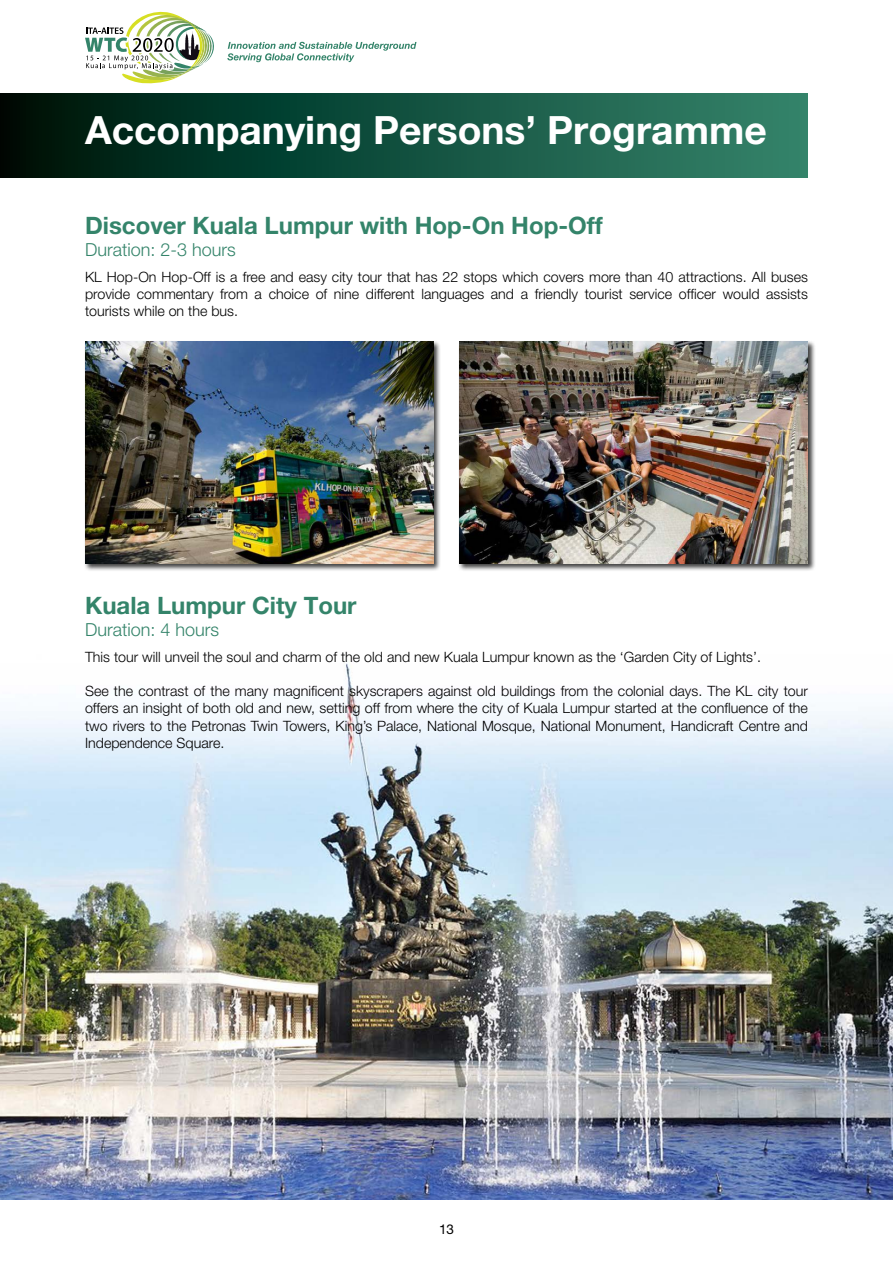
<style>
.page{position:relative;width:893px;height:1263px;background:#fff}
.page>*{position:absolute;margin:0;border:0;box-sizing:border-box;transform-origin:0 0}
.t1{font:700 39px "Helvetica Neue LT Pro";color:#fff}
.t2{font:700 24px "Helvetica Neue LT Pro";color:#34846a}
.t3{font:300 18px "Helvetica Neue LT Pro";color:#34846a}
.t4{font:300 14.25px/17.1px "Helvetica Neue LT Pro";color:#000;text-align:justify}
.t5{font:13.5px "Helvetica Neue LT Pro";color:#000}
</style>
<div class="page">
<div style="left:0;top:94px;width:808px;height:85px;background:linear-gradient(to right,#00140a,#33886f)"></div>
<svg style="left:227px;top:42px;width:189px;height:20px"></svg>
<svg style="left:85px;top:11px;width:129px;height:73px"></svg>
<img style="left:0;top:663px;width:893px;height:536px">
<div style="left:457px;top:340px;width:358px;height:231px;background:#000;opacity:.75"></div>
<img style="left:459px;top:342px;width:349px;height:222px">
<div style="left:83px;top:340px;width:358px;height:231px;background:#000;opacity:.75"></div>
<img style="left:85px;top:342px;width:349px;height:222px">
<h1 class="t1" style="left:85px;top:106px;width:683px">Accompanying Persons’ Programme</h1>
<h2 class="t2" style="left:85px;top:211px;width:519px">Discover Kuala Lumpur with Hop-On Hop-Off</h2>
<p class="t3" style="left:85px;top:238px;width:152px">Duration: 2-3 hours</p>
<p class="t4" style="left:85px;top:268px;width:724px">KL Hop-On Hop-Off is a free and easy city tour that has 22 stops which covers more than 40 attractions. All buses provide commentary from a choice of nine different languages and a friendly tourist service officer would assists tourists while on the bus.</p>
<h2 class="t2" style="left:85px;top:591px;width:273px">Kuala Lumpur City Tour</h2>
<p class="t3" style="left:85px;top:619px;width:136px">Duration: 4 hours</p>
<p class="t4" style="left:85px;top:648px;width:677px">This tour will unveil the soul and charm of the old and new Kuala Lumpur known as the ‘Garden City of Lights’.</p>
<p class="t4" style="left:85px;top:682px;width:724px">See the contrast of the many magnificent skyscrapers against old buildings from the colonial days. The KL city tour offers an insight of both old and new, setting off from where the city of Kuala Lumpur started at the confluence of the two rivers to the Petronas Twin Towers, King’s Palace, National Mosque, National Monument, Handicraft Centre and Independence Square.</p>
<p class="t5" style="left:439px;top:1221px;width:17px">13</p>
</div>
